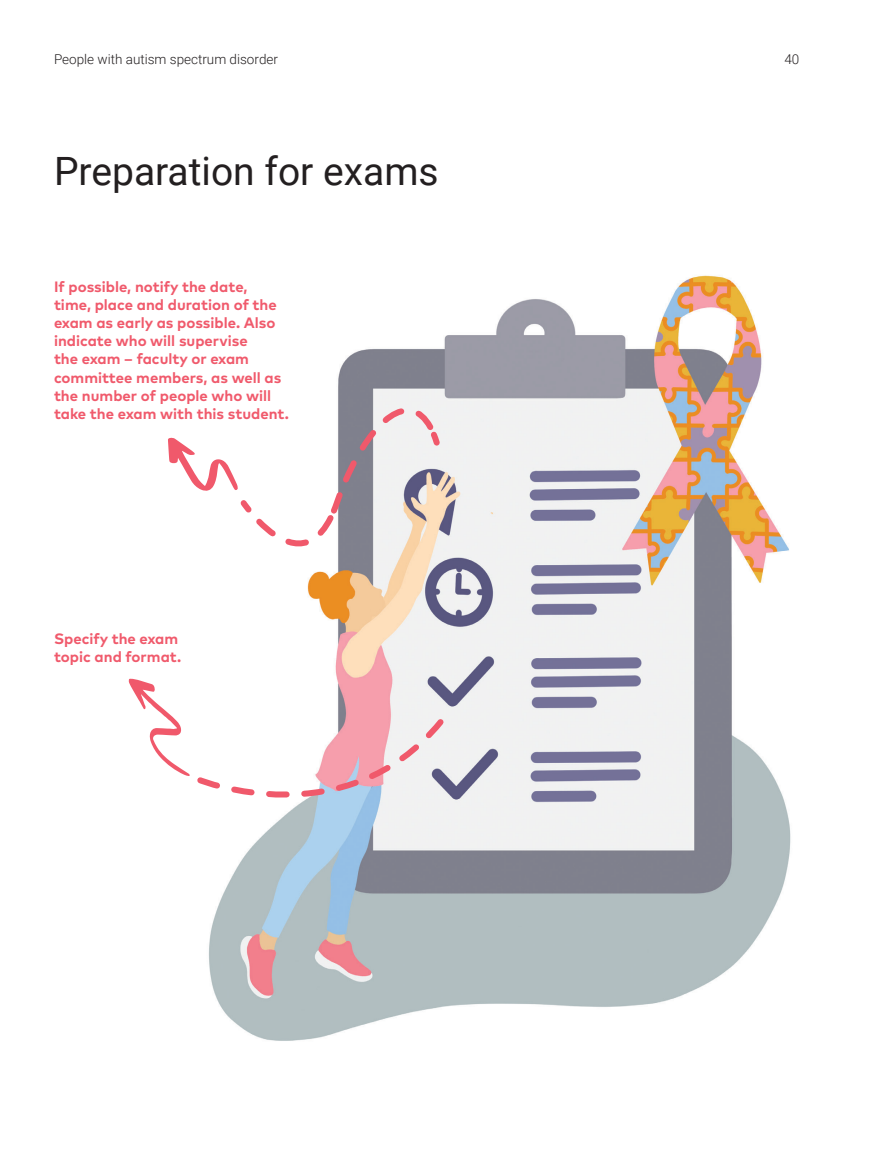
<style>
.page{position:relative;width:893px;height:1149px;background:#fff}
.page>*{position:absolute;margin:0;border:0;box-sizing:border-box;transform-origin:0 0}
.virsraksts{font:39px "Roboto";color:#231f20}
.izcelts_SARKANS{font:700 15px/18px "Mark Pro";color:#f05a6c}
.header_nosaukums{font:300 13.5px "Roboto";color:#231f20}
</style>
<div class="page">
<img style="left:209px;top:275px;width:582px;height:766px">
<svg style="left:129px;top:678px;width:320px;height:159px"></svg>
<svg style="left:168px;top:389px;width:276px;height:172px"></svg>
<p class="header_nosaukums" style="left:54px;top:50px;width:226px">People with autism spectrum disorder</p>
<p class="header_nosaukums" style="left:784px;top:50px;width:16px">40</p>
<p class="virsraksts" style="left:54px;top:144px;width:386px">Preparation for exams</p>
<p class="izcelts_SARKANS" style="left:54px;top:277px;width:237px">If possible, notify the date,<br>time, place and duration of the exam as early as possible. Also indicate who will supervise<br>the exam – faculty or exam committee members, as well as the number of people who will take the exam with this student.</p>
<p class="izcelts_SARKANS" style="left:54px;top:628px;width:129px">Specify the exam topic and format.</p>
</div>
